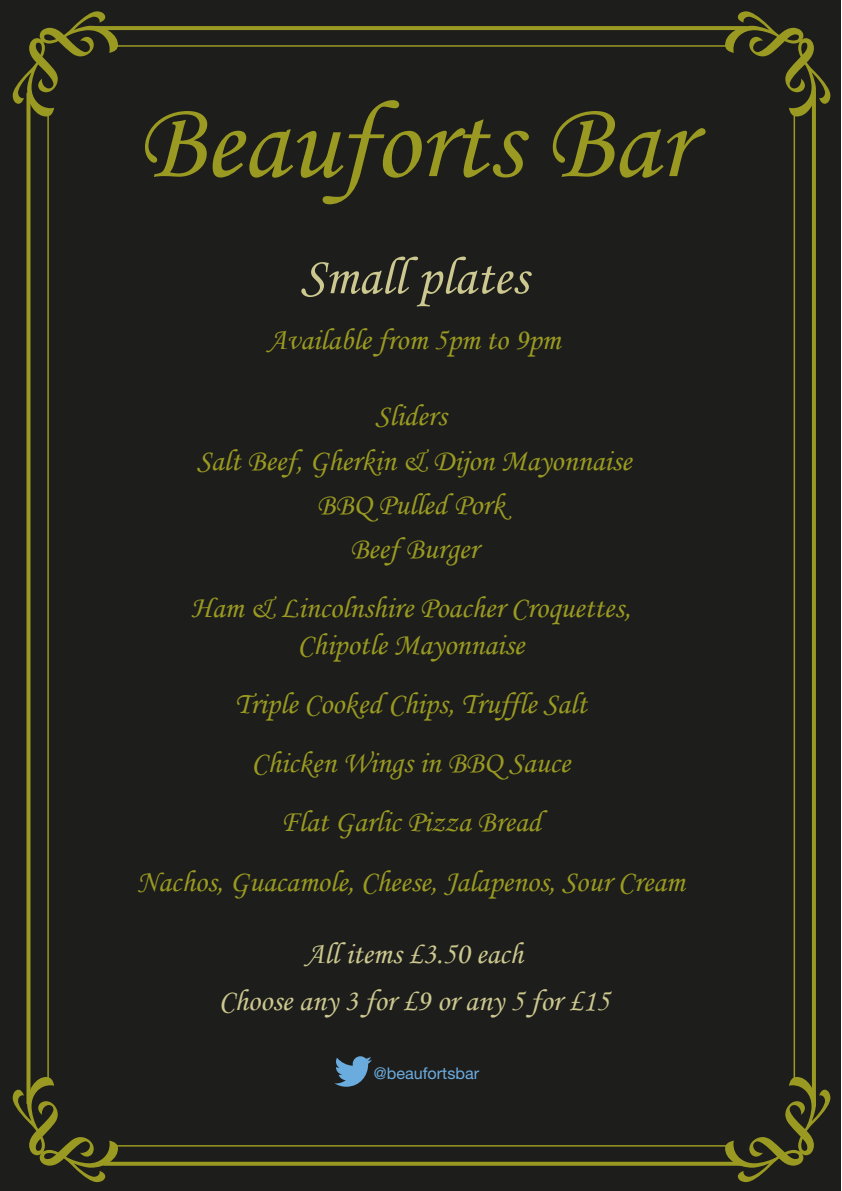
<style>
.page{position:relative;width:842px;height:1191px;background:#fff}
.page>*{position:absolute;margin:0;border:0;box-sizing:border-box;transform-origin:0 0}
.t1{font:110.2px "Monotype Corsiva";color:#9a9a22}
.t2{font:53.2px "Monotype Corsiva";color:#ccc88f}
.t3{font:30.4px/44px "Monotype Corsiva";color:#9a9a22;text-align:center}
.t4{font:30.4px/47.4px "Monotype Corsiva";color:#ccc88f;text-align:center}
.t5{font:16.2px "Helvetica Neue LT Std";color:#6bacdf}
</style>
<div class="page">
<div style="left:0;top:1px;width:840px;height:1190px;background:#1d1d1b"></div>
<svg style="left:13px;top:11px;width:105px;height:105px"></svg>
<svg style="left:725px;top:11px;width:105px;height:105px"></svg>
<svg style="left:13px;top:1077px;width:105px;height:105px"></svg>
<svg style="left:725px;top:1077px;width:105px;height:105px"></svg>
<svg style="left:27px;top:93px;width:4px;height:1011px;background:#8a8a21"></svg>
<svg style="left:104px;top:1161px;width:640px;height:4px;background:#838320"></svg>
<hr style="left:812px;top:92px;width:4px;height:1014px;background:#9a9a22">
<hr style="left:89px;top:26px;width:657px;height:4px;background:#9a9a22">
<hr style="left:47px;top:113px;width:2px;height:970px;background:#9a9a22">
<hr style="left:113px;top:1145px;width:618px;height:1px;background:#9a9a22">
<hr style="left:793px;top:112px;width:2px;height:969px;background:#9a9a22">
<hr style="left:111px;top:45px;width:618px;height:2px;background:#9a9a22">
<svg style="left:334px;top:1056px;width:38px;height:30px"></svg>
<h1 class="t1" style="left:138px;top:89px;width:555px">Beauforts Bar</h1>
<h2 class="t2" style="left:300px;top:251px;width:229px">Small plates</h2>
<p class="t3" style="left:268px;top:319px;width:294px">Available from 5pm to 9pm</p>
<p class="t3" style="left:197px;top:396px;width:436px">Sliders<br>Salt Beef, Gherkin &amp; Dijon Mayonnaise<br>BBQ Pulled Pork<br>Beef Burger</p>
<p class="t3" style="left:191px;top:591px;width:441px;line-height:36.4px">Ham &amp; Lincolnshire Poacher Croquettes,<br>Chipotle Mayonnaise</p>
<p class="t3" style="left:137px;top:676px;width:549px;line-height:59.2px">Triple Cooked Chips, Truffle Salt<br>Chicken Wings in BBQ Sauce<br>Flat Garlic Pizza Bread<br>Nachos, Guacamole, Cheese, Jalapenos, Sour Cream</p>
<p class="t4" style="left:219px;top:932px;width:392px">All items £3.50 each<br>Choose any 3 for £9 or any 5 for £15</p>
<p class="t5" style="left:374px;top:1063px;width:107px">@beaufortsbar</p>
</div>
